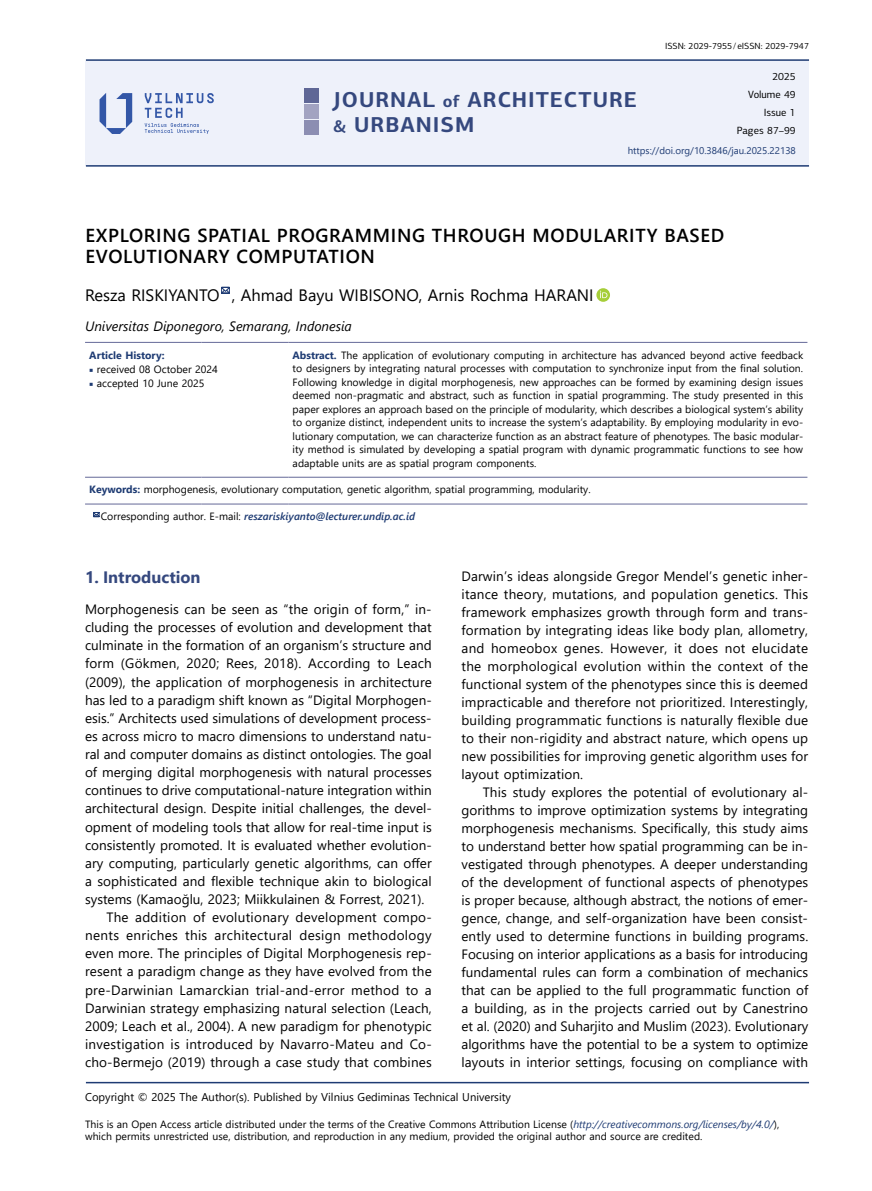
<style>
.page{position:relative;width:872px;height:1191px;background:#fff}
.page>*{position:absolute;margin:0;border:0;box-sizing:border-box;transform-origin:0 0}
.t1{font:700 21.6px/25px "PF Centro Sans Pro";letter-spacing:.045em;color:#35487e}
.t2{font:600 18.75px/21px "Segoe UI";letter-spacing:.035em;color:#000}
.t3{font:16.5px "Segoe UI";color:#000}
.t4{font:700 16.5px "Segoe UI";color:#35487e}
.t5{font:13.5px/18px "Segoe UI";letter-spacing:.005em;color:#000;text-align:justify}
.t6{font:13.5px "Segoe UI";letter-spacing:.025em;color:#000}
.t7{font:italic 13.5px "Segoe UI";color:#000}
.t8{font:11.25px "Segoe UI";color:#000}
.t9{font:10.5px/13.5px "Segoe UI";color:#000}
.t10{font:italic 600 10.5px "Segoe UI";color:#1e3b73}
.t11{font:10.5px/18.1px "PF Centro Sans Pro";color:#000;text-align:right}
.t12{font:700 10.5px "Segoe UI";color:#1e3b73}
.t13{font:9.75px "Segoe UI";color:#1e3b73}
.t14{font:9px "PF Centro Sans Pro";color:#000}
.s1{font-size:16.8px}
.s2{font-size:17.1px}
.s3{font-weight:700;color:#1e3b73}
.s4{font-family:"Minion Pro";color:#1e3b73}
.s5{font-weight:400;font-style:normal;color:#000}
.s6{font-style:italic;color:#1e3b73}
</style>
<div class="page">
<div style="left:86px;top:61px;width:723px;height:104px;background:#eef1fa"></div>
<hr style="left:86px;top:59px;width:723px;height:2px;background:#1e3b73">
<hr style="left:86px;top:165px;width:723px;height:2px;background:#1e3b73">
<svg style="left:99px;top:93px;width:33px;height:41px"></svg>
<svg style="left:145px;top:93px;width:69px;height:41px"></svg>
<div style="left:304px;top:89px;width:14px;height:14px;background:#5f6796"></div>
<div style="left:304px;top:120px;width:14px;height:14px;background:#8c8eb2"></div>
<div style="left:304px;top:104px;width:14px;height:15px;background:#a2a3c1"></div>
<hr style="left:86px;top:1081px;width:723px;height:2px;background:#1e3b73">
<svg style="left:221px;top:286px;width:9px;height:8px"></svg>
<svg style="left:596px;top:288px;width:14px;height:14px"></svg>
<svg style="left:600px;top:291px;width:7px;height:7px"></svg>
<hr style="left:85px;top:342px;width:117px;height:1px;background:#7579a3">
<hr style="left:202px;top:342px;width:86px;height:1px;background:#7579a3">
<hr style="left:288px;top:342px;width:519px;height:1px;background:#7579a3">
<hr style="left:85px;top:477px;width:117px;height:1px;background:#7579a3">
<hr style="left:202px;top:477px;width:86px;height:1px;background:#7579a3">
<hr style="left:288px;top:477px;width:519px;height:1px;background:#7579a3">
<hr style="left:85px;top:503px;width:117px;height:1px;background:#7579a3">
<hr style="left:202px;top:503px;width:86px;height:1px;background:#7579a3">
<hr style="left:288px;top:503px;width:519px;height:1px;background:#7579a3">
<svg style="left:93px;top:512px;width:7px;height:5px"></svg>
<p class="t14" style="left:665px;top:41px;width:145px">ISSN: 2029-7955/eISSN: 2029-7947</p>
<p class="t11" style="left:737px;top:67px;width:60px">2025<br>Volume 49<br>Issue 1<br>Pages 87–99</p>
<p class="t13" style="left:627px;top:141px;width:170px">https://doi.org/10.3846/jau.2025.22138</p>
<h1 class="t1" style="left:333px;top:87px;width:305px">JOURNAL <span class="s1">of</span> ARCHITECTURE <span class="s2">&amp;</span> URBANISM</h1>
<h2 class="t2" style="left:85px;top:223px;width:640px">EXPLORING SPATIAL PROGRAMMING THROUGH MODULARITY BASED<br>EVOLUTIONARY COMPUTATION</h2>
<p class="t3" style="left:85px;top:280px;width:510px">Resza RISKIYANTO , Ahmad Bayu WIBISONO, Arnis Rochma HARANI</p>
<p class="t7" style="left:85px;top:314px;width:268px">Universitas Diponegoro, Semarang, Indonesia</p>
<p class="t12" style="left:89px;top:345px;width:77px">Article History:</p>
<p class="t9" style="left:293px;top:347px;width:512px;text-align:justify"><span class="s3">Abstract.</span> The application of evolutionary computing in architecture has advanced beyond active feedback to designers by integrating natural processes with computation to synchronize input from the final solution.<br>Following knowledge in digital morphogenesis, new approaches can be formed by examining design issues deemed non-pragmatic and abstract, such as function in spatial programming. The study presented in this paper explores an approach based on the principle of modularity, which describes a biological system’s ability to organize distinct, independent units to increase the system’s adaptability. By employing modularity in evo&shy;lutionary computation, we can characterize function as an abstract feature of phenotypes. The basic modular&shy;ity method is simulated by developing a spatial program with dynamic programmatic functions to see how adaptable units are as spatial program components.</p>
<p class="t9" style="left:89px;top:362px;width:130px"><span class="s4">■</span> received 08 October 2024</p>
<p class="t9" style="left:89px;top:375px;width:117px"><span class="s4">■</span> accepted 10 June 2025</p>
<p class="t9" style="left:89px;top:482px;width:503px"><span class="s3">Keywords:</span> morphogenesis, evolutionary computation, genetic algorithm, spatial programming, modularity.</p>
<p class="t10" style="left:101px;top:506px;width:316px"><span class="s5">Corresponding author. E-mail:</span> reszariskiyanto@lecturer.undip.ac.id</p>
<p class="t4" style="left:85px;top:561px;width:117px">1. Introduction</p>
<p class="t5" style="left:85px;top:599px;width:348px">Morphogenesis can be seen as “the origin of form,” in-</p>
<p class="t5" style="left:85px;top:617px;width:348px">cluding the processes of evolution and development that</p>
<p class="t5" style="left:85px;top:635px;width:348px">culminate in the formation of an organism’s structure and</p>
<p class="t5" style="left:85px;top:653px;width:348px">form (Gökmen, 2020; Rees, 2018). According to Leach</p>
<p class="t5" style="left:85px;top:671px;width:348px">(2009), the application of morphogenesis in architecture</p>
<p class="t5" style="left:85px;top:689px;width:348px">has led to a paradigm shift known as “Digital Morphogen-</p>
<p class="t5" style="left:85px;top:707px;width:348px">esis.” Architects used simulations of development process-</p>
<p class="t5" style="left:85px;top:726px;width:348px">es across micro to macro dimensions to understand natu-</p>
<p class="t5" style="left:85px;top:744px;width:348px">ral and computer domains as distinct ontologies. The goal</p>
<p class="t5" style="left:85px;top:762px;width:348px">of merging digital morphogenesis with natural processes</p>
<p class="t5" style="left:85px;top:780px;width:348px">continues to drive computational-nature integration within</p>
<p class="t5" style="left:85px;top:798px;width:348px">architectural design. Despite initial challenges, the devel-</p>
<p class="t5" style="left:85px;top:816px;width:348px">opment of modeling tools that allow for real-time input is</p>
<p class="t5" style="left:85px;top:834px;width:348px">consistently promoted. It is evaluated whether evolution-</p>
<p class="t5" style="left:85px;top:852px;width:348px">ary computing, particularly genetic algorithms, can offer</p>
<p class="t5" style="left:85px;top:871px;width:348px">a sophisticated and flexible technique akin to biological</p>
<p class="t5" style="left:85px;top:889px;width:341px">systems (Kamaoğlu, 2023; Miikkulainen &amp; Forrest, 2021).</p>
<p class="t5" style="left:106px;top:907px;width:327px">The addition of evolutionary development compo-</p>
<p class="t6" style="left:85px;top:922px;width:348px">nents enriches this architectural design methodology</p>
<p class="t5" style="left:85px;top:943px;width:348px">even more. The principles of Digital Morphogenesis rep-</p>
<p class="t5" style="left:85px;top:961px;width:348px">resent a paradigm change as they have evolved from the</p>
<p class="t5" style="left:85px;top:979px;width:348px">pre-Darwinian Lamarckian trial-and-error method to a</p>
<p class="t5" style="left:85px;top:997px;width:348px">Darwinian strategy emphasizing natural selection (Leach,</p>
<p class="t5" style="left:85px;top:1015px;width:348px">2009; Leach et al., 2004). A new paradigm for phenotypic</p>
<p class="t5" style="left:85px;top:1034px;width:348px">investigation is introduced by Navarro-Mateu and Co-</p>
<p class="t5" style="left:85px;top:1052px;width:348px">cho-Bermejo (2019) through a case study that combines</p>
<p class="t5" style="left:461px;top:566px;width:348px">Darwin’s ideas alongside Gregor Mendel’s genetic inher&shy;itance theory, mutations, and population genetics. This framework emphasizes growth through form and trans&shy;formation by integrating ideas like body plan, allometry, and homeobox genes. However, it does not elucidate the morphological evolution within the context of the functional system of the phenotypes since this is deemed impracticable and therefore not prioritized. Interestingly, building programmatic functions is naturally flexible due to their non-rigidity and abstract nature, which opens up new possibilities for improving genetic algorithm uses for layout optimization.</p>
<p class="t5" style="left:461px;top:782px;width:348px;text-indent:21px">This study explores the potential of evolutionary al&shy;gorithms to improve optimization systems by integrating morphogenesis mechanisms. Specifically, this study aims to understand better how spatial programming can be in&shy;vestigated through phenotypes. A deeper understanding of the development of functional aspects of phenotypes is proper because, although abstract, the notions of emer&shy;gence, change, and self-organization have been consist&shy;ently used to determine functions in building programs.<br>Focusing on interior applications as a basis for introducing fundamental rules can form a combination of mechanics that can be applied to the full programmatic function of a building, as in the projects carried out by Canestrino et al. (2020) and Suharjito and Muslim (2023). Evolutionary algorithms have the potential to be a system to optimize layouts in interior settings, focusing on compliance with</p>
<p class="t8" style="left:85px;top:1086px;width:427px">Copyright © 2025 The Author(s). Published by Vilnius Gediminas Technical University</p>
<p class="t9" style="left:85px;top:1117px;width:695px;line-height:12px">This is an Open Access article distributed under the terms of the Creative Commons Attribution License (<span class="s6">http://creativecommons.org/licenses/by/4.0/</span>), which permits unrestricted use, distribution, and reproduction in any medium, provided the original author and source are credited.</p>
</div>
